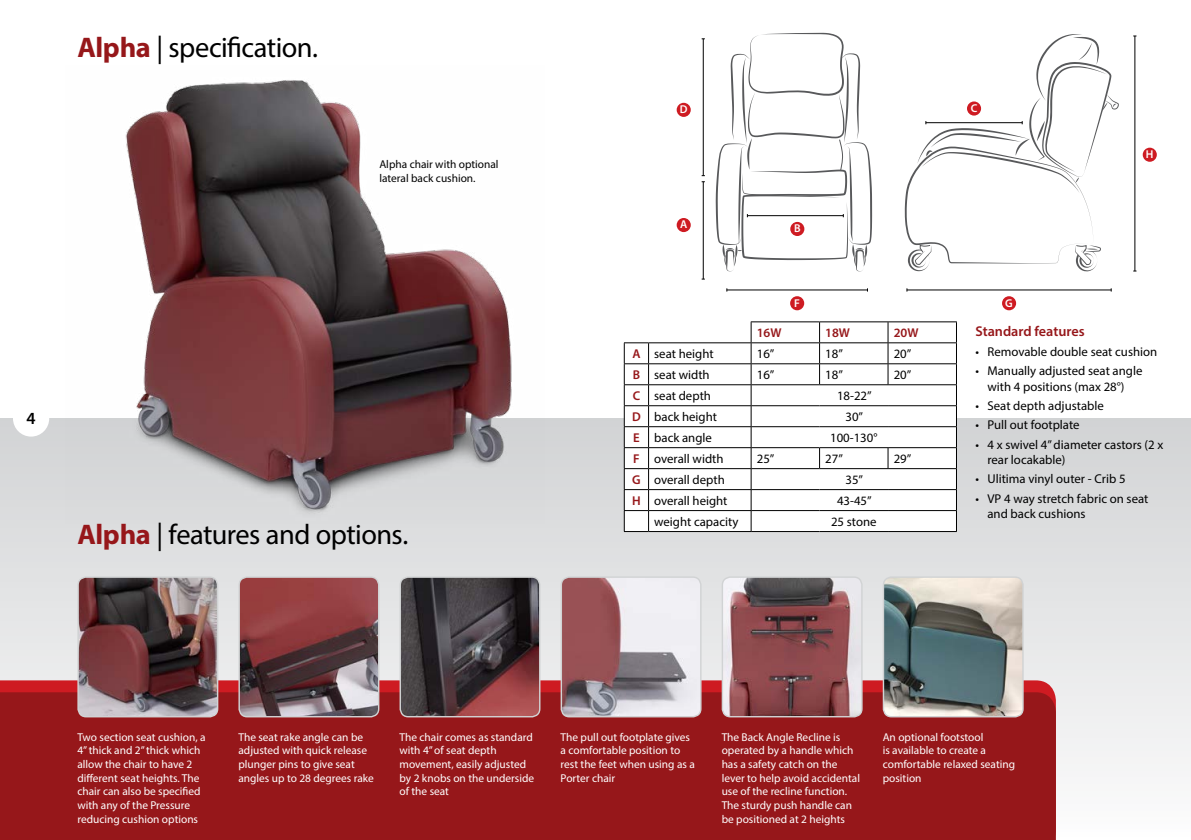
<style>
.page{position:relative;width:1191px;height:840px;background:#fff}
.page>*{position:absolute;margin:0;border:0;box-sizing:border-box;transform-origin:0 0}
.t1{font:28.4px "Myriad Pro";letter-spacing:-.02em;color:#000}
.t2{font:600 17px "Myriad Pro";color:#000}
.t3{font:600 14.2px "Myriad Pro";color:#96171a}
.t4{font:12.8px/15.4px "Myriad Pro";color:#000}
.t5{font:600 12.8px "Myriad Pro";color:#96171a}
.t6{font:11.4px/13.6px "Myriad Pro";color:#fff}
.t7{font:11.4px/13.6px "Myriad Pro";color:#000}
.t8{font:600 11.4px "Myriad Pro";color:#fff}
.s1{font-weight:700;color:#96171a}
.s2{font-weight:600;color:#96171a}
</style>
<div class="page">
<div style="left:0;top:418px;width:1191px;height:421px;background:linear-gradient(to bottom,#d1d2d4,#fbf6f6)"></div>
<div style="left:0;top:692px;width:1056px;height:147px;background:#96171a"></div>
<div style="left:13px;top:400px;width:36px;height:36px;background:#fff;border-radius:50%"></div>
<img style="left:78px;top:576px;width:140px;height:140px">
<div style="left:77px;top:576px;width:141px;height:141px;border:1px solid #d1d3d4;border-radius:8px"></div>
<img style="left:239px;top:576px;width:140px;height:140px">
<div style="left:238px;top:576px;width:141px;height:141px;border:1px solid #d1d3d4;border-radius:8px"></div>
<img style="left:400px;top:576px;width:140px;height:140px">
<div style="left:399px;top:576px;width:141px;height:141px;border:1px solid #d1d3d4;border-radius:8px"></div>
<img style="left:561px;top:576px;width:140px;height:140px">
<div style="left:560px;top:576px;width:141px;height:141px;border:1px solid #d1d3d4;border-radius:8px"></div>
<img style="left:722px;top:576px;width:140px;height:140px">
<div style="left:721px;top:576px;width:141px;height:141px;border:1px solid #d1d3d4;border-radius:8px"></div>
<img style="left:883px;top:576px;width:140px;height:140px">
<div style="left:882px;top:576px;width:141px;height:141px;border:1px solid #d1d3d4;border-radius:8px"></div>
<svg style="left:649px;top:322px;width:307px;height:209px"></svg>
<hr style="left:750px;top:321px;width:69px;height:1px;background:#000">
<hr style="left:819px;top:321px;width:69px;height:1px;background:#000">
<hr style="left:888px;top:321px;width:68px;height:1px;background:#000">
<hr style="left:648px;top:342px;width:103px;height:1px;background:#000">
<hr style="left:751px;top:342px;width:68px;height:1px;background:#000">
<hr style="left:819px;top:342px;width:69px;height:1px;background:#000">
<hr style="left:888px;top:342px;width:68px;height:1px;background:#000">
<hr style="left:648px;top:363px;width:103px;height:1px;background:#000">
<hr style="left:751px;top:363px;width:68px;height:1px;background:#000">
<hr style="left:819px;top:363px;width:69px;height:1px;background:#000">
<svg style="left:819px;top:322px;width:1px;height:62px"></svg>
<hr style="left:888px;top:363px;width:68px;height:1px;background:#000">
<svg style="left:887px;top:322px;width:1px;height:62px"></svg>
<hr style="left:648px;top:384px;width:103px;height:1px;background:#000">
<hr style="left:751px;top:384px;width:68px;height:1px;background:#000">
<hr style="left:819px;top:384px;width:69px;height:1px;background:#000">
<hr style="left:888px;top:384px;width:68px;height:1px;background:#000">
<hr style="left:648px;top:405px;width:103px;height:1px;background:#000">
<hr style="left:751px;top:405px;width:68px;height:1px;background:#000">
<hr style="left:819px;top:405px;width:69px;height:1px;background:#000">
<hr style="left:888px;top:405px;width:68px;height:1px;background:#000">
<hr style="left:648px;top:426px;width:103px;height:1px;background:#000">
<hr style="left:751px;top:426px;width:68px;height:1px;background:#000">
<hr style="left:819px;top:426px;width:69px;height:1px;background:#000">
<hr style="left:888px;top:426px;width:68px;height:1px;background:#000">
<hr style="left:648px;top:447px;width:103px;height:1px;background:#000">
<hr style="left:751px;top:447px;width:68px;height:1px;background:#000">
<hr style="left:819px;top:447px;width:69px;height:1px;background:#000">
<svg style="left:819px;top:448px;width:1px;height:20px"></svg>
<hr style="left:888px;top:447px;width:68px;height:1px;background:#000">
<svg style="left:887px;top:448px;width:1px;height:20px"></svg>
<hr style="left:648px;top:468px;width:103px;height:1px;background:#000">
<hr style="left:751px;top:468px;width:68px;height:1px;background:#000">
<hr style="left:819px;top:468px;width:69px;height:1px;background:#000">
<hr style="left:888px;top:468px;width:68px;height:1px;background:#000">
<hr style="left:648px;top:489px;width:103px;height:1px;background:#000">
<hr style="left:751px;top:489px;width:68px;height:1px;background:#000">
<hr style="left:819px;top:489px;width:69px;height:1px;background:#000">
<hr style="left:888px;top:489px;width:68px;height:1px;background:#000">
<hr style="left:648px;top:510px;width:103px;height:1px;background:#000">
<hr style="left:751px;top:510px;width:68px;height:1px;background:#000">
<svg style="left:750px;top:322px;width:1px;height:209px"></svg>
<hr style="left:819px;top:510px;width:69px;height:1px;background:#000">
<hr style="left:888px;top:510px;width:68px;height:1px;background:#000">
<svg style="left:956px;top:322px;width:1px;height:209px"></svg>
<svg style="left:624px;top:342px;width:25px;height:190px"></svg>
<hr style="left:648px;top:531px;width:103px;height:1px;background:#000">
<hr style="left:751px;top:531px;width:68px;height:1px;background:#000">
<hr style="left:819px;top:531px;width:69px;height:1px;background:#000">
<hr style="left:888px;top:531px;width:68px;height:1px;background:#000">
<img style="left:65px;top:80px;width:479px;height:443px">
<hr style="left:1134px;top:36px;width:1px;height:235px;background:#000">
<hr style="left:703px;top:182px;width:1px;height:97px;background:#000">
<hr style="left:703px;top:39px;width:1px;height:136px;background:#000">
<svg style="left:701px;top:175px;width:4px;height:7px"></svg>
<svg style="left:904px;top:34px;width:214px;height:237px"></svg>
<hr style="left:907px;top:289px;width:204px;height:1px;background:#000">
<svg style="left:715px;top:33px;width:157px;height:238px"></svg>
<hr style="left:727px;top:289px;width:140px;height:1px;background:#000">
<div style="left:790px;top:222px;width:14px;height:14px;background:#ce1b22;border-radius:50%"></div>
<div style="left:676px;top:103px;width:15px;height:14px;background:#ce1b22;border-radius:50%"></div>
<div style="left:790px;top:296px;width:14px;height:14px;background:#ce1b22;border-radius:50%"></div>
<div style="left:1142px;top:148px;width:14px;height:14px;background:#ce1b22;border-radius:50%"></div>
<div style="left:1002px;top:296px;width:14px;height:14px;background:#ce1b22;border-radius:50%"></div>
<div style="left:967px;top:101px;width:14px;height:14px;background:#ce1b22;border-radius:50%"></div>
<div style="left:676px;top:218px;width:15px;height:14px;background:#ce1b22;border-radius:50%"></div>
<h1 class="t1" style="left:77px;top:30px;width:242px"><span class="s1">Alpha</span> | specification.</h1>
<p class="t7" style="left:379px;top:157px;width:121px">Alpha chair with optional lateral back cushion.</p>
<h2 class="t2" style="left:27px;top:407px;width:11px">4</h2>
<h1 class="t1" style="left:77px;top:516px;width:332px"><span class="s1">Alpha</span> | features and options.</h1>
<p class="t8" style="left:680px;top:102px;width:9px">D</p>
<p class="t8" style="left:680px;top:217px;width:9px">A</p>
<p class="t8" style="left:794px;top:221px;width:8px">B</p>
<p class="t8" style="left:794px;top:295px;width:7px">F</p>
<p class="t5" style="left:757px;top:324px;width:26px">16W</p>
<p class="t5" style="left:825px;top:324px;width:26px">18W</p>
<p class="t5" style="left:893px;top:324px;width:26px">20W</p>
<p class="t4" style="left:632px;top:346px;width:83px"><span class="s2">A</span> seat height</p>
<p class="t4" style="left:757px;top:346px;width:19px">16”</p>
<p class="t4" style="left:825px;top:346px;width:19px">18”</p>
<p class="t4" style="left:893px;top:346px;width:19px">20”</p>
<p class="t4" style="left:633px;top:366px;width:78px"><span class="s2">B</span> seat width</p>
<p class="t4" style="left:757px;top:366px;width:19px">16”</p>
<p class="t4" style="left:825px;top:366px;width:19px">18”</p>
<p class="t4" style="left:893px;top:366px;width:19px">20”</p>
<p class="t4" style="left:632px;top:387px;width:80px"><span class="s2">C</span> seat depth</p>
<p class="t4" style="left:837px;top:387px;width:36px">18-22”</p>
<p class="t4" style="left:632px;top:408px;width:86px"><span class="s2">D</span> back height</p>
<p class="t4" style="left:845px;top:408px;width:19px">30”</p>
<p class="t4" style="left:633px;top:429px;width:80px"><span class="s2">E</span> back angle</p>
<p class="t4" style="left:830px;top:429px;width:49px">100-130°</p>
<p class="t4" style="left:633px;top:450px;width:92px"><span class="s2">F</span> overall width</p>
<p class="t4" style="left:757px;top:450px;width:19px">25”</p>
<p class="t4" style="left:825px;top:450px;width:19px">27”</p>
<p class="t4" style="left:893px;top:450px;width:19px">29”</p>
<p class="t4" style="left:632px;top:471px;width:94px"><span class="s2">G</span> overall depth</p>
<p class="t4" style="left:845px;top:471px;width:19px">35”</p>
<p class="t4" style="left:632px;top:492px;width:97px"><span class="s2">H</span> overall height</p>
<p class="t4" style="left:837px;top:492px;width:36px">43-45”</p>
<p class="t4" style="left:654px;top:513px;width:86px">weight capacity</p>
<p class="t4" style="left:831px;top:513px;width:47px">25 stone</p>
<p class="t8" style="left:970px;top:101px;width:8px">C</p>
<p class="t8" style="left:1005px;top:295px;width:9px">G</p>
<p class="t8" style="left:1146px;top:147px;width:9px">H</p>
<p class="t3" style="left:975px;top:322px;width:111px">Standard features</p>
<p class="t4" style="left:975px;top:343px;width:183px">• Removable double seat cushion</p>
<p class="t4" style="left:975px;top:363px;width:169px;text-align:center">• Manually adjusted seat angle with 4 positions (max 28°)</p>
<p class="t4" style="left:975px;top:397px;width:130px">• Seat depth adjustable</p>
<p class="t4" style="left:975px;top:417px;width:106px">• Pull out footplate</p>
<p class="t4" style="left:987px;top:436px;width:177px;text-indent:-12px">• 4 x swivel 4”diameter castors (2 x rear locakable)</p>
<p class="t4" style="left:975px;top:471px;width:152px">• Ulitima vinyl outer - Crib 5</p>
<p class="t4" style="left:987px;top:490px;width:162px;text-indent:-12px">• VP 4 way stretch fabric on seat and back cushions</p>
<p class="t6" style="left:77px;top:729px;width:130px">Two section seat cushion, a<br>4” thick and 2” thick which allow the chair to have 2 different seat heights. The chair can also be specified with any of the Pressure reducing cushion options</p>
<p class="t6" style="left:238px;top:729px;width:137px">The seat rake angle can be adjusted with quick release plunger pins to give seat angles up to 28 degrees rake</p>
<p class="t6" style="left:399px;top:729px;width:136px">The chair comes as standard with 4” of seat depth movement, easily adjusted by 2 knobs on the underside of the seat</p>
<p class="t6" style="left:560px;top:729px;width:136px">The pull out footplate gives a comfortable position to rest the feet when using as a<br>Porter chair</p>
<p class="t6" style="left:721px;top:729px;width:140px">The Back Angle Recline is operated by a handle which has a safety catch on the lever to help avoid accidental use of the recline function.<br>The sturdy push handle can be positioned at 2 heights</p>
<p class="t6" style="left:882px;top:729px;width:134px">An optional footstool<br>is available to create a comfortable relaxed seating position</p>
</div>
